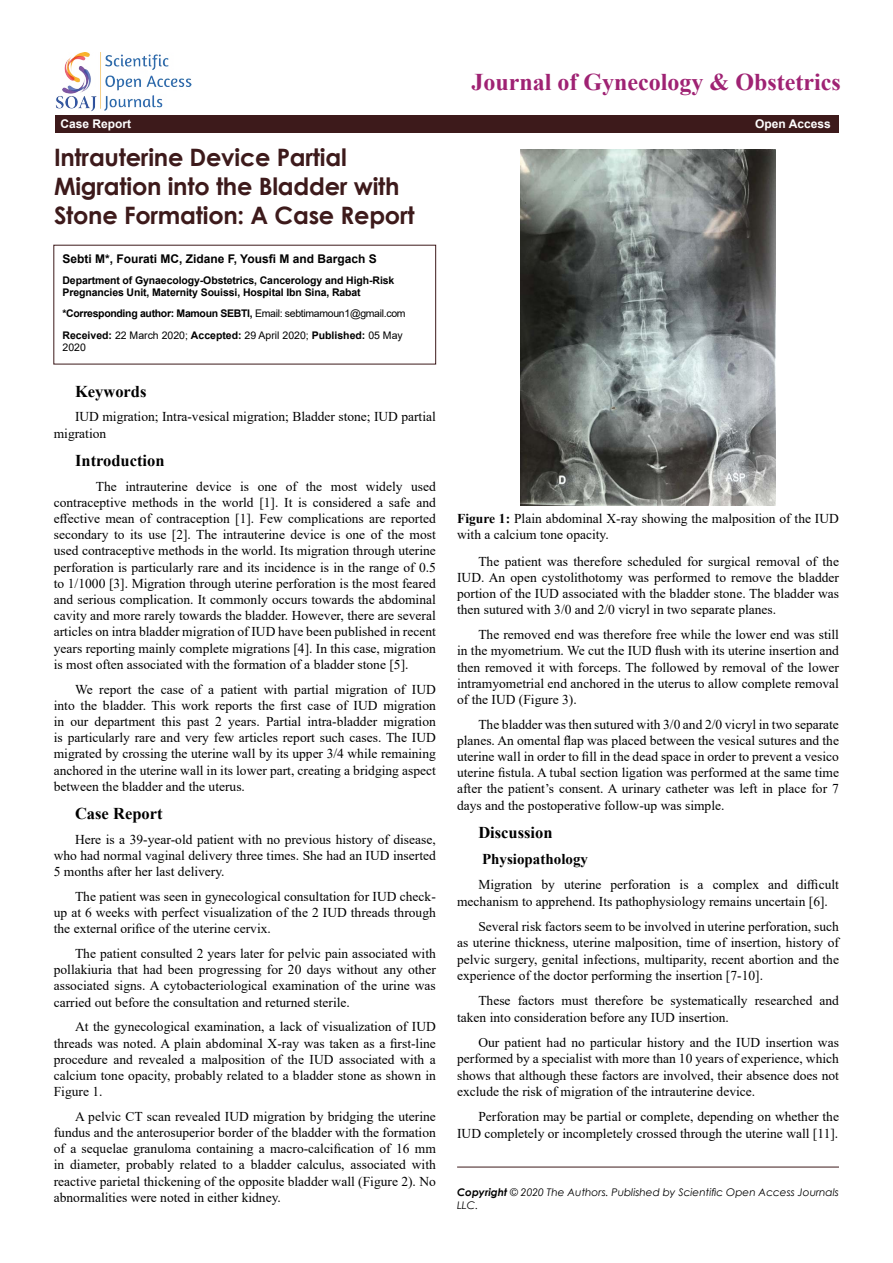
<style>
.page{position:relative;width:893px;height:1263px;background:#fff}
.page>*{position:absolute;margin:0;border:0;box-sizing:border-box;transform-origin:0 0}
.t1{font:700 24px/28.8px "Century Gothic";letter-spacing:-.01em;color:#3d1a1b}
.t2{font:700 24px "Times New Roman";color:#9f2273}
.t3{font:700 16.5px "Times New Roman";color:#000}
.t4{font:700 15px "Times New Roman";color:#000}
.t5{font:13.5px/16.2px "Times New Roman";color:#000;text-align:justify}
.t6{font:700 12px "Arial";color:#000}
.t7{font:700 12px "Arial";color:#fff}
.t8{font:700 10.5px/21.1px "Arial";letter-spacing:-.03em;color:#000}
.t9{font:700 10.5px/12.6px "Arial";letter-spacing:-.01em;color:#000}
.t10{font:italic 10.5px/12.6px "Century Gothic";color:#000}
.t11{font:10.5px "Arial";color:#000}
.s1{font-weight:400}
.s2{font-weight:700}
</style>
<div class="page">
<div style="left:55px;top:115px;width:783px;height:18px;background:#3d1a1b"></div>
<img style="left:56px;top:53px;width:135px;height:59px">
<hr style="left:457px;top:1167px;width:382px;height:1px;background:#3d1a1b">
<img style="left:520px;top:150px;width:256px;height:355px">
<h1 class="t2" style="left:471px;top:65px;width:371px">Journal of Gynecology &amp; Obstetrics</h1>
<p class="t7" style="left:60px;top:116px;width:72px">Case Report</p>
<p class="t7" style="left:755px;top:116px;width:77px">Open Access</p>
<h1 class="t1" style="left:54px;top:142px;width:362px">Intrauterine Device Partial<br>Migration into the Bladder with<br>Stone Formation: A Case Report</h1>
<p class="t6" style="left:63px;top:250px;width:316px">Sebti M*, Fourati MC, Zidane F, Yousfi M and Bargach S</p>
<p class="t9" style="left:63px;top:274px;width:333px">Department of Gynaecology-Obstetrics, Cancerology and High-Risk<br>Pregnancies Unit, Maternity Souissi, Hospital Ibn Sina, Rabat</p>
<p class="t8" style="left:63px;top:303px;width:345px">*Corresponding author: Mamoun SEBTI, <span class="s1">Email: sebtimamoun1@gmail.com<br></span>Received: <span class="s1">22 March 2020;</span> Accepted: <span class="s1">29 April 2020;</span> Published: <span class="s1">05 May</span></p>
<p class="t11" style="left:63px;top:340px;width:25px">2020</p>
<p class="t3" style="left:75px;top:379px;width:73px">Keywords</p>
<p class="t5" style="left:54px;top:408px;width:384px;text-indent:21px">IUD migration; Intra-vesical migration; Bladder stone; IUD partial migration</p>
<p class="t3" style="left:75px;top:448px;width:91px">Introduction</p>
<p class="t5" style="left:54px;top:478px;width:384px;text-indent:42px">The intrauterine device is one of the most widely used contraceptive methods in the world [1]. It is considered a safe and effective mean of contraception [1]. Few complications are reported secondary to its use [2]. The intrauterine device is one of the most used contraceptive methods in the world. Its migration through uterine perforation is particularly rare and its incidence is in the range of 0.5 to 1/1000 [3]. Migration through uterine perforation is the most feared and serious complication. It commonly occurs towards the abdominal cavity and more rarely towards the bladder. However, there are several articles on intra bladder migration of IUD have been published in recent years reporting mainly complete migrations [4]. In this case, migration is most often associated with the formation of a bladder stone [5].</p>
<p class="t5" style="left:54px;top:680px;width:384px;text-indent:21px">We report the case of a patient with partial migration of IUD into the bladder. This work reports the first case of IUD migration in our department this past 2 years. Partial intra-bladder migration is particularly rare and very few articles report such cases. The IUD migrated by crossing the uterine wall by its upper 3/4 while remaining anchored in the uterine wall in its lower part, creating a bridging aspect between the bladder and the uterus.</p>
<p class="t3" style="left:75px;top:802px;width:89px">Case Report</p>
<p class="t5" style="left:54px;top:831px;width:384px;text-indent:21px">Here is a 39-year-old patient with no previous history of disease, who had normal vaginal delivery three times. She had an IUD inserted 5 months after her last delivery.</p>
<p class="t5" style="left:54px;top:888px;width:384px;text-indent:21px">The patient was seen in gynecological consultation for IUD check&shy;up at 6 weeks with perfect visualization of the 2 IUD threads through the external orifice of the uterine cervix.</p>
<p class="t5" style="left:54px;top:945px;width:384px;text-indent:21px">The patient consulted 2 years later for pelvic pain associated with pollakiuria that had been progressing for 20 days without any other associated signs. A cytobacteriological examination of the urine was carried out before the consultation and returned sterile.</p>
<p class="t5" style="left:54px;top:1018px;width:384px;text-indent:21px">At the gynecological examination, a lack of visualization of IUD threads was noted. A plain abdominal X-ray was taken as a first-line procedure and revealed a malposition of the IUD associated with a calcium tone opacity, probably related to a bladder stone as shown in Figure 1.</p>
<p class="t5" style="left:54px;top:1108px;width:384px;text-indent:21px">A pelvic CT scan revealed IUD migration by bridging the uterine fundus and the anterosuperior border of the bladder with the formation of a sequelae granuloma containing a macro-calcification of 16 mm in diameter, probably related to a bladder calculus, associated with reactive parietal thickening of the opposite bladder wall (Figure 2). No abnormalities were noted in either kidney.</p>
<p class="t5" style="left:457px;top:510px;width:383px"><span class="s2">Figure 1:</span> Plain abdominal X-ray showing the malposition of the IUD with a calcium tone opacity.</p>
<p class="t5" style="left:457px;top:553px;width:383px;text-indent:21px">The patient was therefore scheduled for surgical removal of the IUD. An open cystolithotomy was performed to remove the bladder portion of the IUD associated with the bladder stone. The bladder was then sutured with 3/0 and 2/0 vicryl in two separate planes.</p>
<p class="t5" style="left:457px;top:626px;width:383px;text-indent:21px">The removed end was therefore free while the lower end was still in the myometrium. We cut the IUD flush with its uterine insertion and then removed it with forceps. The followed by removal of the lower intramyometrial end anchored in the uterus to allow complete removal of the IUD (Figure 3).</p>
<p class="t5" style="left:457px;top:715px;width:383px;text-indent:21px">The bladder was then sutured with 3/0 and 2/0 vicryl in two separate planes. An omental flap was placed between the vesical sutures and the uterine wall in order to fill in the dead space in order to prevent a vesico uterine fistula. A tubal section ligation was performed at the same time after the patient’s consent. A urinary catheter was left in place for 7 days and the postoperative follow-up was simple.</p>
<p class="t3" style="left:478px;top:820px;width:76px">Discussion</p>
<p class="t4" style="left:482px;top:848px;width:107px">Physiopathology</p>
<p class="t5" style="left:457px;top:876px;width:383px;text-indent:21px">Migration by uterine perforation is a complex and difficult mechanism to apprehend. Its pathophysiology remains uncertain [6].</p>
<p class="t5" style="left:457px;top:918px;width:383px;text-indent:21px">Several risk factors seem to be involved in uterine perforation, such as uterine thickness, uterine malposition, time of insertion, history of pelvic surgery, genital infections, multiparity, recent abortion and the experience of the doctor performing the insertion [7-10].</p>
<p class="t5" style="left:457px;top:992px;width:383px;text-indent:21px">These factors must therefore be systematically researched and taken into consideration before any IUD insertion.</p>
<p class="t5" style="left:457px;top:1034px;width:383px;text-indent:21px">Our patient had no particular history and the IUD insertion was performed by a specialist with more than 10 years of experience, which shows that although these factors are involved, their absence does not exclude the risk of migration of the intrauterine device.</p>
<p class="t5" style="left:457px;top:1108px;width:383px;text-align:right">Perforation may be partial or complete, depending on whether the<br>IUD completely or incompletely crossed through the uterine wall [11].</p>
<p class="t10" style="left:457px;top:1186px;width:383px"><span class="s2">Copyright</span> © 2020 The Authors. Published by Scientific Open Access Journals<br>LLC.</p>
</div>
